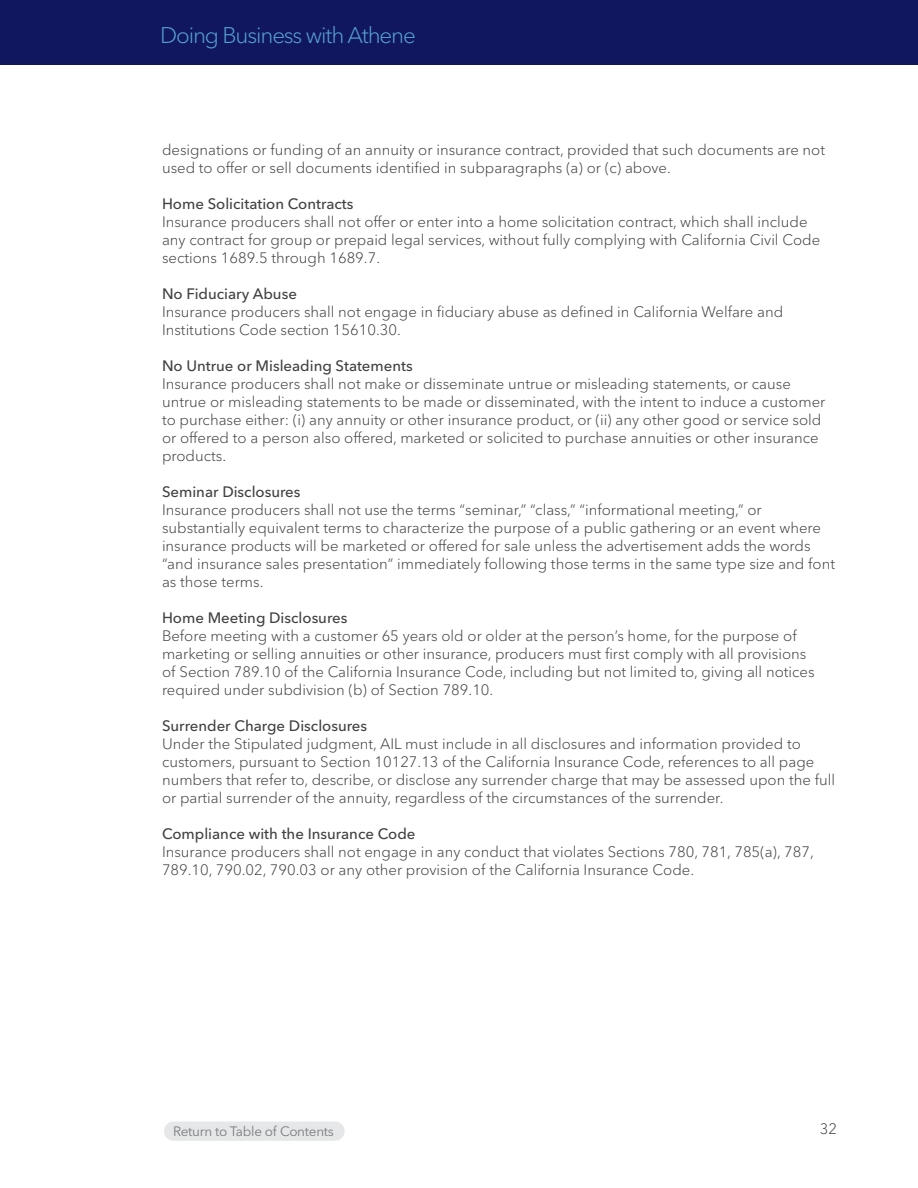
<style>
.page{position:relative;width:918px;height:1188px;background:#fff}
.page>*{position:absolute;margin:0;border:0;box-sizing:border-box;transform-origin:0 0}
.t1{font:300 22.5px "Avenir Next LT Pro";letter-spacing:-.05em;color:#56a0d3}
.t2{font:300 15px/18px "Avenir Next LT Pro";color:#414042}
.t3{font:500 15px "Avenir Next LT Pro";color:#414042}
.t4{font:13.5px "Avenir Next LT Pro";letter-spacing:-.02em;color:#7b7c7f}
</style>
<div class="page">
<div style="left:0;top:0;width:918px;height:65px;background:#11175e"></div>
<svg style="left:164px;top:1121px;width:181px;height:20px"></svg>
<h1 class="t1" style="left:160px;top:21px;width:257px">Doing Business with Athene</h1>
<p class="t2" style="left:162px;top:140px;width:665px">designations or funding of an annuity or insurance contract, provided that such documents are not used to offer or sell documents identified in subparagraphs (a) or (c) above.</p>
<p class="t3" style="left:162px;top:194px;width:193px">Home Solicitation Contracts</p>
<p class="t2" style="left:162px;top:212px;width:660px">Insurance producers shall not offer or enter into a home solicitation contract, which shall include any contract for group or prepaid legal services, without fully complying with California Civil Code sections 1689.5 through 1689.7.</p>
<p class="t3" style="left:162px;top:284px;width:136px">No Fiduciary Abuse</p>
<p class="t2" style="left:162px;top:302px;width:623px">Insurance producers shall not engage in fiduciary abuse as defined in California Welfare and<br>Institutions Code section 15610.30.</p>
<p class="t3" style="left:162px;top:356px;width:252px">No Untrue or Misleading Statements</p>
<p class="t2" style="left:162px;top:374px;width:665px">Insurance producers shall not make or disseminate untrue or misleading statements, or cause untrue or misleading statements to be made or disseminated, with the intent to induce a customer to purchase either: (i) any annuity or other insurance product, or (ii) any other good or service sold or offered to a person also offered, marketed or solicited to purchase annuities or other insurance products.</p>
<p class="t3" style="left:162px;top:482px;width:140px">Seminar Disclosures</p>
<p class="t2" style="left:162px;top:500px;width:675px">Insurance producers shall not use the terms “seminar,” “class,” “informational meeting,” or substantially equivalent terms to characterize the purpose of a public gathering or an event where insurance products will be marketed or offered for sale unless the advertisement adds the words “and insurance sales presentation” immediately following those terms in the same type size and font as those terms.</p>
<p class="t3" style="left:162px;top:608px;width:187px">Home Meeting Disclosures</p>
<p class="t2" style="left:162px;top:626px;width:654px">Before meeting with a customer 65 years old or older at the person’s home, for the purpose of marketing or selling annuities or other insurance, producers must first comply with all provisions of Section 789.10 of the California Insurance Code, including but not limited to, giving all notices required under subdivision (b) of Section 789.10.</p>
<p class="t3" style="left:162px;top:716px;width:207px">Surrender Charge Disclosures</p>
<p class="t2" style="left:162px;top:734px;width:675px">Under the Stipulated judgment, AIL must include in all disclosures and information provided to customers, pursuant to Section 10127.13 of the California Insurance Code, references to all page numbers that refer to, describe, or disclose any surrender charge that may be assessed upon the full or partial surrender of the annuity, regardless of the circumstances of the surrender.</p>
<p class="t3" style="left:162px;top:824px;width:255px">Compliance with the Insurance Code</p>
<p class="t2" style="left:162px;top:842px;width:653px">Insurance producers shall not engage in any conduct that violates Sections 780, 781, 785(a), 787,<br>789.10, 790.02, 790.03 or any other provision of the California Insurance Code.</p>
<p class="t4" style="left:173px;top:1123px;width:162px">Return to Table of Contents</p>
<p class="t2" style="left:820px;top:1120px;width:19px">32</p>
</div>
